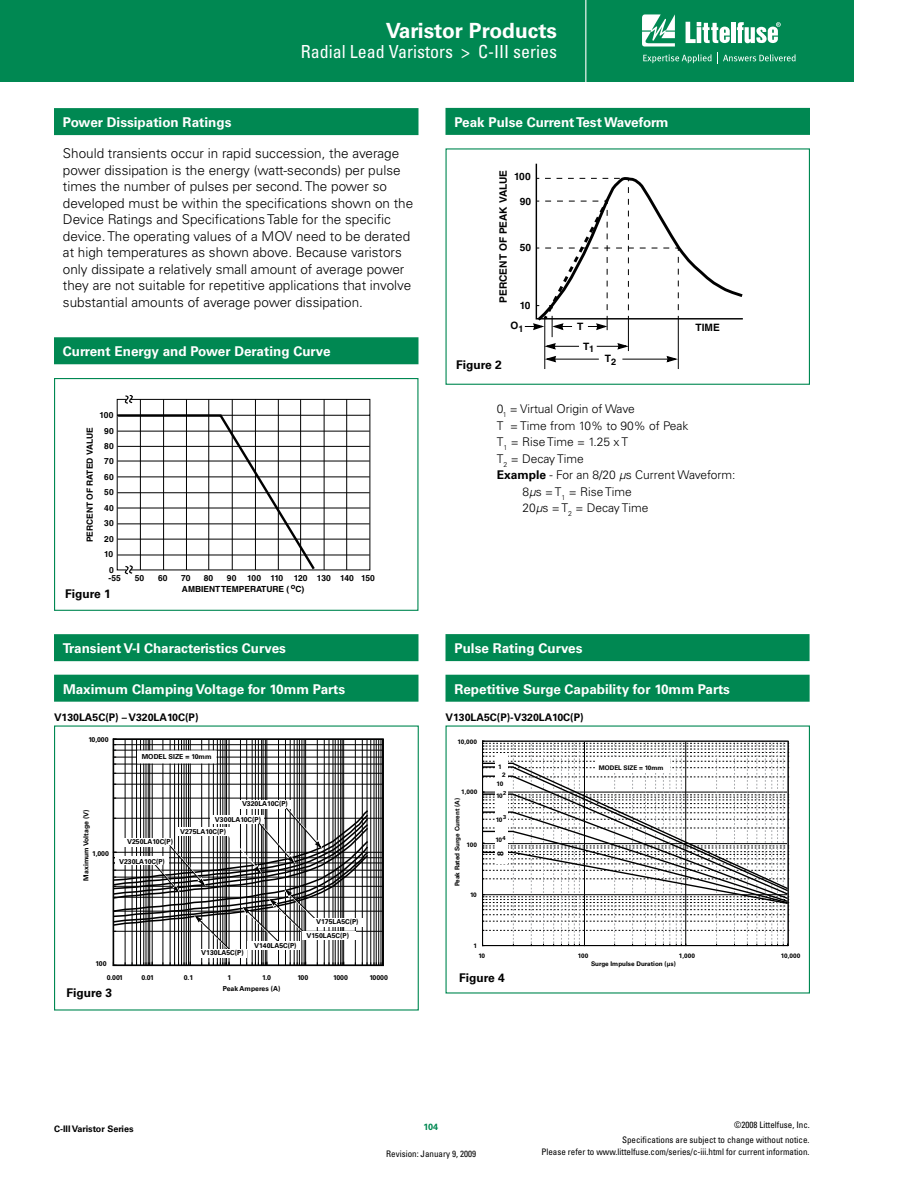
<style>
.page{position:relative;width:918px;height:1188px;background:#fff}
.page>*{position:absolute;margin:0;border:0;box-sizing:border-box;transform-origin:0 0}
.t1{font:700 21px "Univers LT Std";color:#fff}
.t2{font:condensed 18px "Univers LT Std";color:#fff}
.t3{font:300 13.5px/16.5px "Univers LT Std";color:#000}
.t4{font:700 13.5px "Univers LT Std";color:#fff}
.t5{font:300 12px "Univers LT Std";color:#000}
.t6{font:700 12px "Univers LT Std";color:#000}
.t7{font:700 10.5px "Univers LT Std";color:#000}
.t8{font:700 10.2px/19.8px "Helvetica LT Std";color:#000}
.t9{font:condensed 9px/12px "Univers LT Std";color:#000;text-align:right}
.t10{font:700 9px "Univers LT Std";color:#000}
.t11{font:700 9px "Univers LT Std";color:#008852}
.t12{font:700 8.7px "Univers LT Std";color:#000}
.t13{font:700 8.4px/15.5px "Helvetica LT Std";color:#000;text-align:right}
.t14{font:700 6.9px/11.7px "Univers LT Std";color:#000}
.t15{font:700 6.45px "Univers LT Std";color:#000}
.s1{font-weight:700}
.s2{font-style:italic}
</style>
<div class="page">
<div style="left:0;top:0;width:853px;height:82px;background:#008852"></div>
<hr style="left:585px;top:0;width:1px;height:82px;background:#fff">
<svg style="left:642px;top:14px;width:33px;height:33px"></svg>
<hr style="left:731px;top:22px;width:4px;height:21px;background:#fff">
<svg style="left:737px;top:22px;width:44px;height:21px"></svg>
<svg style="left:686px;top:22px;width:44px;height:21px"></svg>
<svg style="left:643px;top:53px;width:153px;height:11px"></svg>
<div style="left:54px;top:108px;width:364px;height:27px;background:#008852"></div>
<svg style="left:54px;top:148px;width:756px;height:463px"></svg>
<svg style="left:113px;top:738px;width:270px;height:228px"></svg>
<div style="left:116px;top:857px;width:53px;height:8px;background:#fff"></div>
<div style="left:138px;top:751px;width:78px;height:12px;background:#fff"></div>
<div style="left:137px;top:750px;width:80px;height:13px;border:1px solid #fff"></div>
<div style="left:54px;top:725px;width:365px;height:286px;border:1px solid #008852"></div>
<div style="left:54px;top:675px;width:364px;height:27px;background:#008852"></div>
<div style="left:446px;top:108px;width:364px;height:27px;background:#008852"></div>
<div style="left:54px;top:337px;width:364px;height:27px;background:#008852"></div>
<div style="left:54px;top:634px;width:364px;height:27px;background:#008852"></div>
<svg style="left:484px;top:743px;width:303px;height:201px"></svg>
<div style="left:482px;top:741px;width:307px;height:205px;border:1px solid #000"></div>
<div style="left:596px;top:759px;width:74px;height:14px;background:#fff"></div>
<div style="left:495px;top:755px;width:13px;height:109px;background:#fff"></div>
<div style="left:446px;top:675px;width:364px;height:27px;background:#008852"></div>
<div style="left:446px;top:634px;width:364px;height:27px;background:#008852"></div>
<hr style="left:678px;top:319px;width:1px;height:50px;background:#000">
<hr style="left:544px;top:319px;width:1px;height:50px;background:#000">
<svg style="left:525px;top:162px;width:221px;height:201px"></svg>
<svg style="left:116px;top:399px;width:255px;height:172px"></svg>
<svg style="left:121px;top:395px;width:16px;height:10px"></svg>
<svg style="left:116px;top:413px;width:201px;height:162px"></svg>
<h1 class="t1" style="left:386px;top:20px;width:173px">Varistor Products</h1>
<p class="t4" style="left:63px;top:116px;width:170px">Power Dissipation Ratings</p>
<h2 class="t2" style="left:301px;top:43px;width:258px">Radial Lead Varistors &gt; C-III series</h2>
<p class="t4" style="left:454px;top:116px;width:216px">Peak Pulse Current Test Waveform</p>
<p class="t3" style="left:63px;top:146px;width:352px">Should transients occur in rapid succession, the average power dissipation is the energy (watt-seconds) per pulse times the number of pulses per second. The power so developed must be within the specifications shown on the Device Ratings and Specifications Table for the specific device. The operating values of a MOV need to be derated at high temperatures as shown above. Because varistors only dissipate a relatively small amount of average power they are not suitable for repetitive applications that involve substantial amounts of average power dissipation.</p>
<p class="t4" style="left:63px;top:345px;width:269px">Current Energy and Power Derating Curve</p>
<p class="t8" style="left:494px;top:303px;width:134px;rotate:-90deg">PERCENT OF PEAK VALUE</p>
<p class="t8" style="left:514px;top:168px;width:18px">100</p>
<p class="t8" style="left:520px;top:193px;width:13px">90</p>
<p class="t8" style="left:520px;top:239px;width:13px">50</p>
<p class="t8" style="left:510px;top:297px;width:22px;text-indent:9px">10<br>O<sub>1</sub></p>
<p class="t6" style="left:456px;top:359px;width:47px">Figure 2</p>
<p class="t8" style="left:583px;top:318px;width:13px;text-indent:-6px">T<br>T<sub>1</sub></p>
<p class="t8" style="left:605px;top:350px;width:13px">T<sub>2</sub></p>
<p class="t8" style="left:696px;top:319px;width:26px">TIME</p>
<p class="t13" style="left:100px;top:408px;width:16px">100<br>90<br>80<br>70<br>60<br>50<br>40<br>30<br>20<br>10<br>0</p>
<p class="t13" style="left:109px;top:572px;width:14px">-55</p>
<p class="t13" style="left:135px;top:572px;width:11px">50</p>
<p class="t13" style="left:158px;top:572px;width:11px">60</p>
<p class="t13" style="left:181px;top:572px;width:11px">70</p>
<p class="t13" style="left:204px;top:572px;width:11px">80</p>
<p class="t13" style="left:227px;top:572px;width:11px">90</p>
<p class="t13" style="left:83px;top:542px;width:117px;rotate:-90deg">PERCENT OF RATED VALUE</p>
<p class="t13" style="left:182px;top:574px;width:194px;line-height:11.1px;text-align:left;text-indent:65px">100 110 120 130 140 150<br>AMBIENT TEMPERATURE ( <sup>o</sup>C)</p>
<p class="t6" style="left:65px;top:588px;width:47px">Figure 1</p>
<p class="t4" style="left:63px;top:642px;width:225px">Transient V-I Characteristics Curves</p>
<p class="t4" style="left:63px;top:683px;width:284px">Maximum Clamping Voltage for 10mm Parts</p>
<p class="t7" style="left:54px;top:712px;width:146px">V130LA5C(P) – V320LA10C(P)</p>
<p class="t14" style="left:88px;top:734px;width:22px">10,000</p>
<p class="t14" style="left:142px;top:751px;width:71px">MODEL SIZE = 10mm</p>
<p class="t14" style="left:80px;top:881px;width:72px;rotate:-90deg">Maximum Voltage (V)</p>
<p class="t14" style="left:92px;top:848px;width:18px">1,000</p>
<p class="t14" style="left:242px;top:799px;width:47px">V320LA10C(P)</p>
<p class="t14" style="left:180px;top:814px;width:82px;text-indent:35px">V300LA10C(P)<br>V275LA10C(P)</p>
<p class="t14" style="left:127px;top:836px;width:47px">V250LA10C(P)</p>
<p class="t14" style="left:119px;top:856px;width:47px">V230LA10C(P)</p>
<p class="t14" style="left:96px;top:959px;width:12px">100</p>
<p class="t14" style="left:201px;top:948px;width:44px">V130LA5C(P)</p>
<p class="t14" style="left:254px;top:940px;width:44px">V140LA5C(P)</p>
<p class="t14" style="left:307px;top:915px;width:54px;line-height:14px;text-indent:10px">V175LA5C(P)<br>V150LA5C(P)</p>
<p class="t14" style="left:107px;top:973px;width:18px">0.001</p>
<p class="t14" style="left:141px;top:973px;width:14px">0.01</p>
<p class="t14" style="left:184px;top:973px;width:11px">0.1</p>
<p class="t14" style="left:227px;top:973px;width:5px">1</p>
<p class="t14" style="left:262px;top:973px;width:10px">1.0</p>
<p class="t14" style="left:297px;top:973px;width:12px">100</p>
<p class="t14" style="left:333px;top:973px;width:16px">1000</p>
<p class="t14" style="left:369px;top:973px;width:20px">10000</p>
<p class="t6" style="left:67px;top:987px;width:47px">Figure 3</p>
<p class="t14" style="left:223px;top:983px;width:59px">Peak Amperes (A)</p>
<p class="t5" style="left:497px;top:403px;width:139px">0<sub>1</sub> = Virtual Origin of Wave</p>
<p class="t5" style="left:497px;top:420px;width:193px">T = Time from 10% to 90% of Peak</p>
<p class="t5" style="left:497px;top:436px;width:133px">T<sub>1</sub> = Rise Time = 1.25 x T</p>
<p class="t5" style="left:497px;top:453px;width:88px">T<sub>2</sub> = Decay Time</p>
<p class="t5" style="left:497px;top:469px;width:240px"><span class="s1">Example</span> - For an 8/20 <span class="s2">μ</span>s Current Waveform:</p>
<p class="t5" style="left:522px;top:486px;width:111px">8<span class="s2">μ</span>s = T<sub>1</sub> = Rise Time</p>
<p class="t5" style="left:522px;top:502px;width:127px">20<span class="s2">μ</span>s = T<sub>2</sub> = Decay Time</p>
<p class="t4" style="left:454px;top:642px;width:130px">Pulse Rating Curves</p>
<p class="t4" style="left:454px;top:683px;width:277px">Repetitive Surge Capability for 10mm Parts</p>
<p class="t7" style="left:446px;top:712px;width:140px">V130LA5C(P)-V320LA10C(P)</p>
<p class="t15" style="left:458px;top:738px;width:21px">10,000</p>
<p class="t15" style="left:461px;top:789px;width:18px">1,000</p>
<p class="t15" style="left:454px;top:886px;width:90px;rotate:-90deg">Peak Rated Surge Current (A)</p>
<p class="t15" style="left:467px;top:842px;width:12px">100</p>
<p class="t15" style="left:470px;top:892px;width:8px">10</p>
<p class="t15" style="left:474px;top:942px;width:5px">1</p>
<p class="t15" style="left:498px;top:764px;width:5px">1</p>
<p class="t15" style="left:496px;top:792px;width:12px">10<sup>2</sup></p>
<p class="t15" style="left:496px;top:816px;width:12px">10<sup>3</sup></p>
<p class="t15" style="left:495px;top:837px;width:12px">10<sup>4</sup></p>
<p class="t12" style="left:496px;top:856px;width:6px;rotate:-90deg">8</p>
<p class="t15" style="left:502px;top:772px;width:5px">2</p>
<p class="t15" style="left:497px;top:781px;width:8px">10</p>
<p class="t15" style="left:599px;top:764px;width:66px">MODEL SIZE = 10mm</p>
<p class="t15" style="left:478px;top:953px;width:8px">10</p>
<p class="t15" style="left:578px;top:953px;width:12px">100</p>
<p class="t15" style="left:679px;top:953px;width:18px">1,000</p>
<p class="t15" style="left:781px;top:953px;width:21px">10,000</p>
<p class="t6" style="left:459px;top:972px;width:47px">Figure 4</p>
<p class="t15" style="left:591px;top:961px;width:86px">Surge Impulse Duration (μs)</p>
<p class="t10" style="left:54px;top:1125px;width:81px">C-III Varistor Series</p>
<p class="t11" style="left:424px;top:1122px;width:16px">104</p>
<p class="t9" style="left:734px;top:1120px;width:77px">©2008 Littelfuse, Inc.</p>
<p class="t9" style="left:386px;top:1148px;width:91px">Revision: January 9, 2009</p>
<p class="t9" style="left:541px;top:1135px;width:270px">Specifications are subject to change without notice.<br>Please refer to www.littelfuse.com/series/c-iii.html for current information.</p>
</div>
